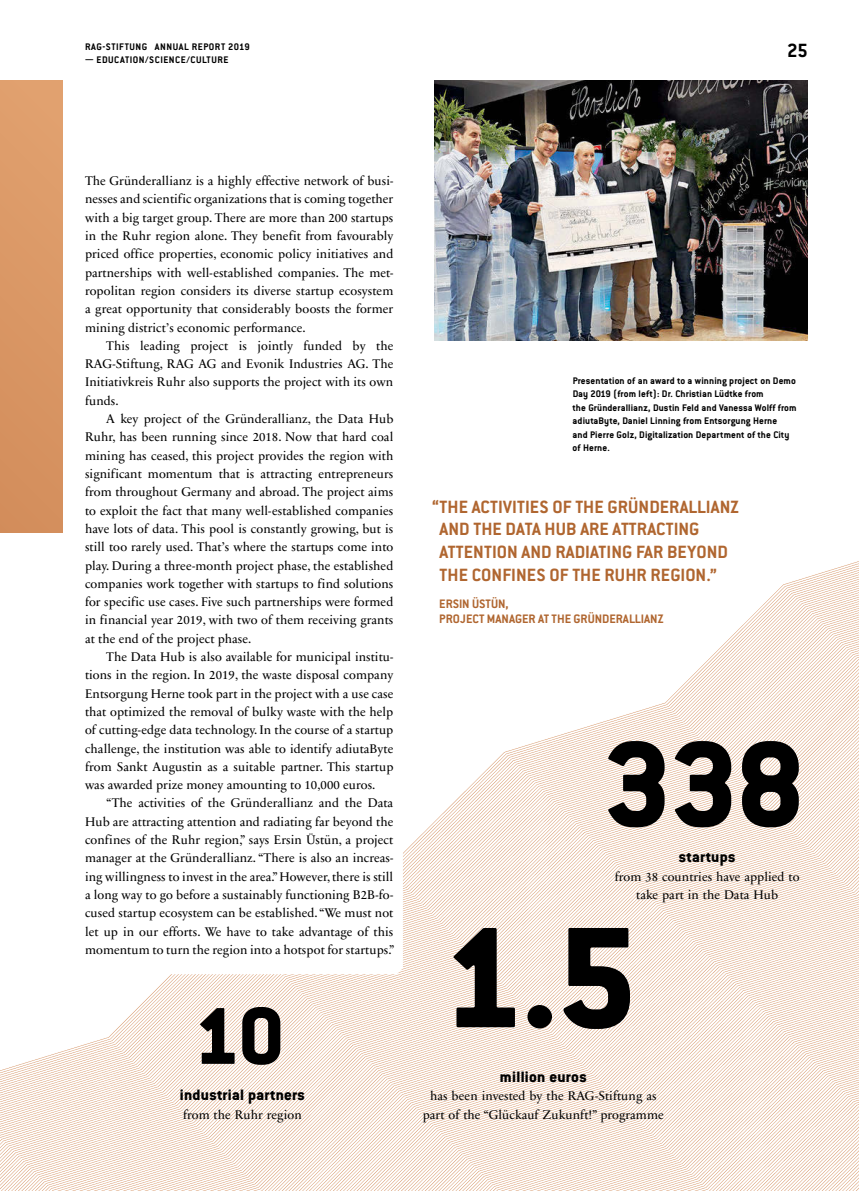
<style>
.page{position:relative;width:859px;height:1191px;background:#fff}
.page>*{position:absolute;margin:0;border:0;box-sizing:border-box;transform-origin:0 0}
._01_INFO_Zahl{font:800 157.5px "Conduit ITC Pro";color:#000}
._01_INFO_Zahl-2{font:800 132px "Conduit ITC Pro";color:#000}
._01_INFO_Zahl-3{font:800 88.5px "Conduit ITC Pro";color:#000}
.t1{font:700 21px "Conduit ITC Pro";color:#000}
._01_Zitat_kleiner{font:700 19.5px/22.5px "Conduit ITC Pro";letter-spacing:.005em;color:#b06630}
._01_INFO_VERSAL_EXTR{font:800 16.5px "Conduit ITC Pro";letter-spacing:.02em;color:#000}
._01_Zitatgeber{font:700 13.5px/15px "Conduit ITC Pro";color:#b06630}
._01_Fliesstext_Sabon{font:12.75px/18.3px "Sabon Next LT Pro";letter-spacing:.005em;color:#000;text-align:justify}
._01_Inhaltsverzeichn{font:12.75px/18.3px "Sabon Next LT Pro";letter-spacing:.005em;color:#000;text-align:center}
._01_Bildunterschrift{font:700 10.5px/13.5px "Conduit ITC Pro";letter-spacing:.01em;color:#000}
._00_Kolumnentitel{font:700 10.5px "Conduit ITC Pro";letter-spacing:.05em;color:#000}
</style>
<div class="page">
<div style="left:0;top:81px;width:63px;height:452px;background:#da9765"></div>
<img style="left:0;top:561px;width:859px;height:630px">
<img style="left:435px;top:81px;width:373px;height:259px">
<div style="left:85px;top:170px;width:308px;height:792px;background:#fff"></div>
<p class="_00_Kolumnentitel" style="left:85px;top:41px;width:166px">RAG-STIFTUNG ANNUAL REPORT 2019</p>
<p class="_00_Kolumnentitel" style="left:85px;top:54px;width:145px">— EDUCATION/SCIENCE/CULTURE</p>
<h3 class="t1" style="left:787px;top:38px;width:22px">25</h3>
<p class="_01_Fliesstext_Sabon" style="left:85px;top:171px;width:310px">The Gründerallianz is a highly effective network of busi&shy;nesses and scientific organizations that is coming together with a big target group. There are more than 200 startups in the Ruhr region alone. They benefit from favourably priced office properties, economic policy initiatives and partnerships with well-established companies. The met&shy;ropolitan region considers its diverse startup ecosystem a great opportunity that considerably boosts the former mining district’s economic performance.</p>
<p class="_01_Fliesstext_Sabon" style="left:85px;top:336px;width:310px;text-indent:21px">This leading project is jointly funded by the RAG‑Stiftung, RAG AG and Evonik Industries AG. The Initiativkreis Ruhr also supports the project with its own funds.</p>
<p class="_01_Fliesstext_Sabon" style="left:85px;top:409px;width:310px;text-indent:21px">A key project of the Gründerallianz, the Data Hub Ruhr, has been running since 2018. Now that hard coal mining has ceased, this project provides the region with significant momentum that is attracting entrepreneurs from throughout Germany and abroad. The project aims to exploit the fact that many well-established companies have lots of data. This pool is constantly growing, but is still too rarely used. That’s where the startups come into play. During a three-month project phase, the established companies work together with startups to find solutions for specific use cases. Five such partnerships were formed in financial year 2019, with two of them receiving grants at the end of the project phase.</p>
<p class="_01_Fliesstext_Sabon" style="left:85px;top:647px;width:310px;text-indent:21px">The Data Hub is also available for municipal institu&shy;tions in the region. In 2019, the waste disposal company Entsorgung Herne took part in the project with a use case that optimized the removal of bulky waste with the help of cutting-edge data technology. In the course of a startup challenge, the institution was able to identify adiutaByte from Sankt Augustin as a suitable partner. This startup was awarded prize money amounting to 10,000 euros.</p>
<p class="_01_Fliesstext_Sabon" style="left:85px;top:793px;width:311px;text-indent:21px">“The activities of the Gründerallianz and the Data Hub are attracting attention and radiating far beyond the confines of the Ruhr region,” says Ersin Üstün, a project manager at the Gründerallianz. “There is also an increas&shy;ing willingness to invest in the area.” However, there is still a long way to go before a sustainably functioning B2B-fo&shy;cused startup ecosystem can be established. “We must not let up in our efforts. We have to take advantage of this momentum to turn the region into a hotspot for startups.”</p>
<p class="_01_INFO_Zahl-3" style="left:193px;top:983px;width:93px">10</p>
<p class="_01_INFO_VERSAL_EXTR" style="left:180px;top:1085px;width:126px">industrial partners</p>
<p class="_01_Inhaltsverzeichn" style="left:183px;top:1104px;width:120px">from the Ruhr region</p>
<p class="_01_Bildunterschrift" style="left:573px;top:373px;width:225px">Presentation of an award to a winning project on Demo Day 2019 (from left): Dr. Christian Lüdtke from<br>the Gründerallianz, Dustin Feld and Vanessa Wolff from adiutaByte, Daniel Linning from Entsorgung Herne<br>and Pierre Golz, Digitalization Department of the City of Herne.</p>
<p class="_01_Zitat_kleiner" style="left:439px;top:495px;width:301px;text-indent:-7px">“THE ACTIVITIES OF THE GRÜNDERALLIANZ AND THE DATA HUB ARE ATTRACTING ATTENTION AND RADIATING FAR BEYOND THE CONFINES OF THE RUHR REGION.”</p>
<p class="_01_Zitatgeber" style="left:439px;top:596px;width:226px">ERSIN ÜSTÜN,<br>PROJECT MANAGER AT THE GRÜNDERALLIANZ</p>
<p class="_01_INFO_Zahl-2" style="left:602px;top:705px;width:205px">338</p>
<p class="_01_INFO_VERSAL_EXTR" style="left:679px;top:847px;width:58px">startups</p>
<p class="_01_Inhaltsverzeichn" style="left:615px;top:866px;width:186px">from 38 countries have applied to take part in the Data Hub</p>
<p class="_01_INFO_Zahl" style="left:441px;top:883px;width:199px">1.5</p>
<p class="_01_INFO_VERSAL_EXTR" style="left:500px;top:1067px;width:88px">million euros</p>
<p class="_01_Inhaltsverzeichn" style="left:423px;top:1086px;width:242px">has been invested by the RAG‑Stiftung as part of the “Glückauf Zukunft!” programme</p>
</div>
